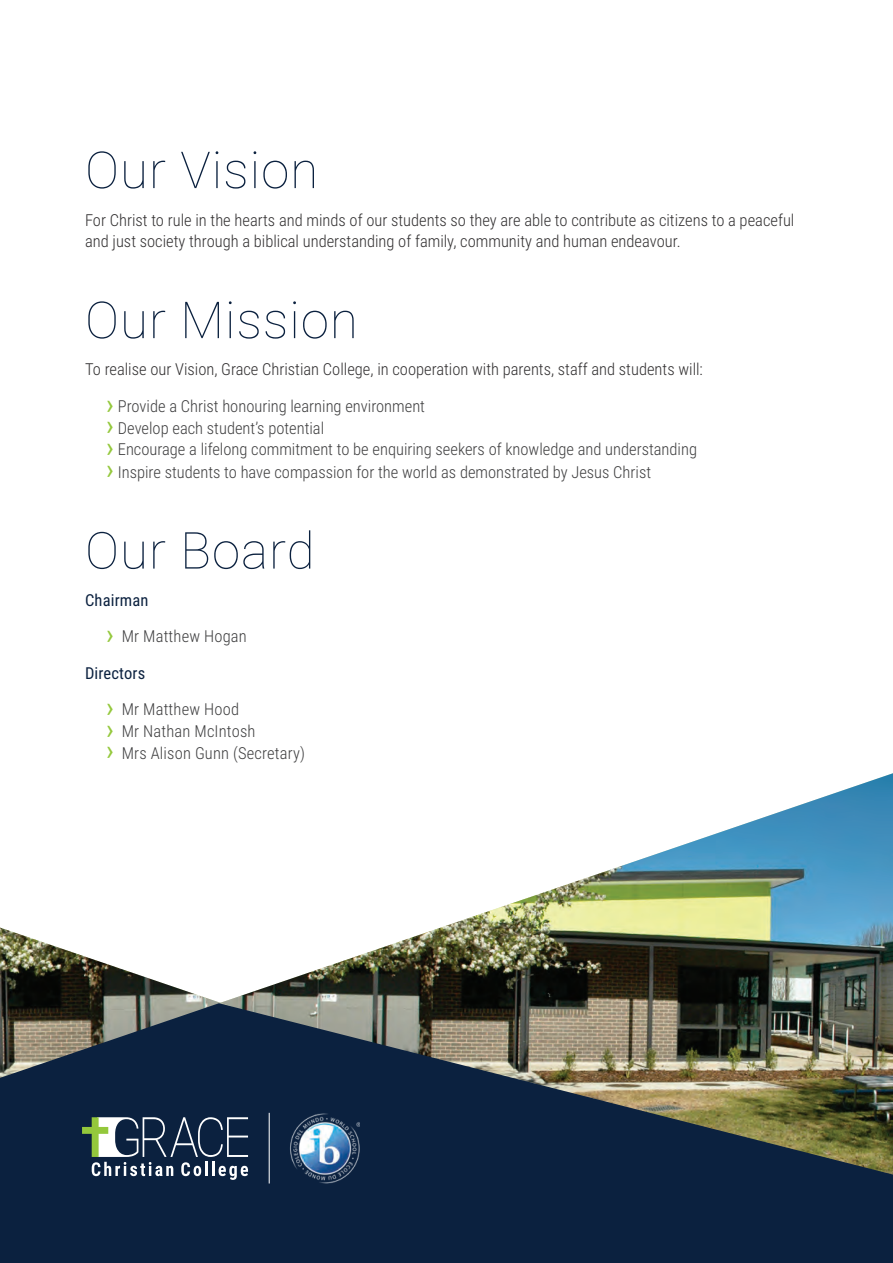
<style>
.page{position:relative;width:893px;height:1263px;background:#fff}
.page>*{position:absolute;margin:0;border:0;box-sizing:border-box;transform-origin:0 0}
.t1{font:100 51px "Roboto";letter-spacing:.02em;color:#0b213f}
.t2{font:300 16.5px/21.9px "Roboto Condensed";color:#3e3e3f}
.t3{font:300 16.5px/21px "Roboto Condensed";color:#312f30}
.t4{font:16.5px "Roboto Condensed";letter-spacing:.01em;color:#0b213f}
.s1{font-weight:400;font-size:28.5px;color:#94c83c}
</style>
<div class="page">
<img style="left:320px;top:773px;width:573px;height:230px">
<img style="left:0;top:927px;width:320px;height:76px">
<svg style="left:0;top:1003px;width:893px;height:260px;background:#2d3b48"></svg>
<svg style="left:82px;top:1117px;width:166px;height:63px;background:#445768"></svg>
<img style="left:290px;top:1113px;width:70px;height:70px">
<hr style="left:269px;top:1113px;width:1px;height:70px;background:#f2f3f4">
<h1 class="t1" style="left:85px;top:134px;width:235px">Our Vision</h1>
<p class="t3" style="left:85px;top:209px;width:711px">For Christ to rule in the hearts and minds of our students so they are able to contribute as citizens to a peaceful and just society through a biblical understanding of family, community and human endeavour.</p>
<h1 class="t1" style="left:85px;top:284px;width:274px">Our Mission</h1>
<p class="t3" style="left:85px;top:358px;width:619px">To realise our Vision, Grace Christian College, in cooperation with parents, staff and students will:</p>
<p class="t2" style="left:106px;top:394px;width:592px"><span class="s1">›</span> Provide a Christ honouring learning environment<br><span class="s1">›</span> Develop each student’s potential<br><span class="s1">›</span> Encourage a lifelong commitment to be enquiring seekers of knowledge and understanding <span class="s1">›</span> Inspire students to have compassion for the world as demonstrated by Jesus Christ</p>
<h1 class="t1" style="left:85px;top:515px;width:231px">Our Board</h1>
<p class="t4" style="left:85px;top:588px;width:65px">Chairman</p>
<p class="t2" style="left:106px;top:625px;width:142px"><span class="s1">›</span> Mr Matthew Hogan</p>
<p class="t4" style="left:85px;top:661px;width:62px">Directors</p>
<p class="t2" style="left:106px;top:698px;width:200px"><span class="s1">›</span> Mr Matthew Hood<br><span class="s1">›</span> Mr Nathan McIntosh<br><span class="s1">›</span> Mrs Alison Gunn (Secretary)</p>
</div>
